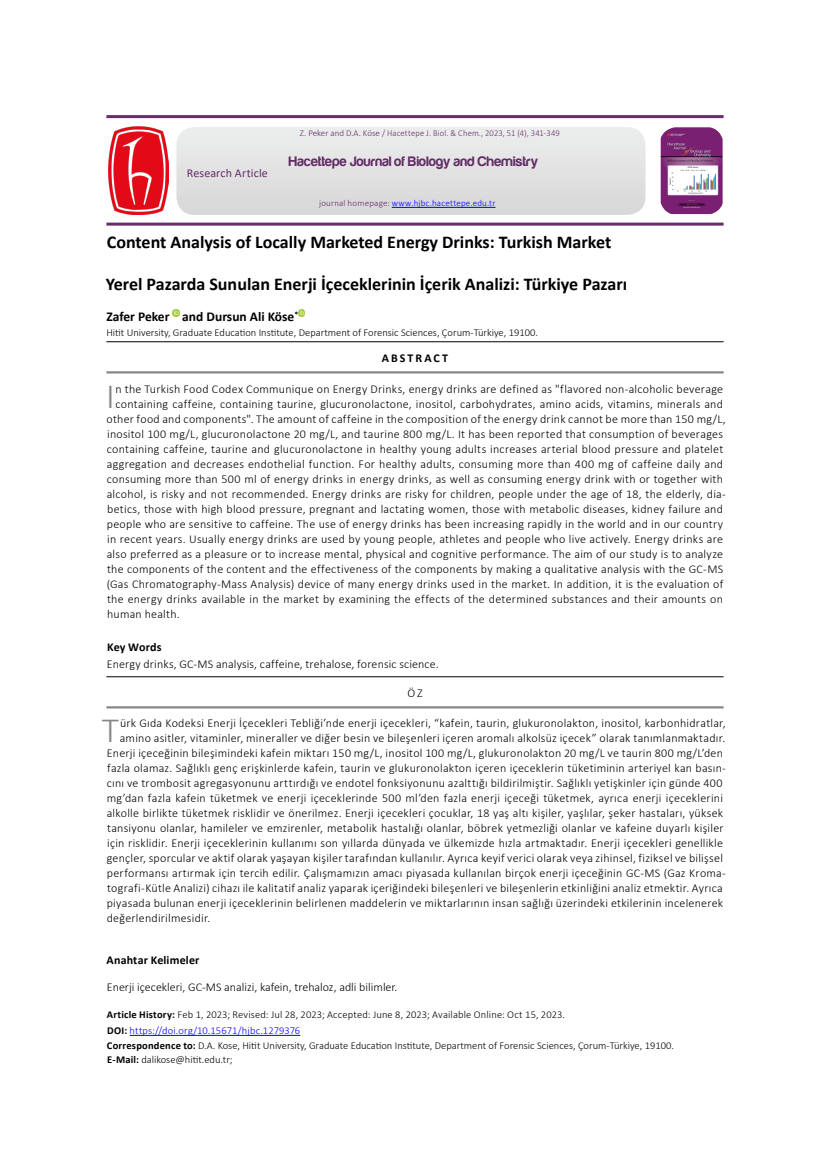
<style>
.page{position:relative;width:830px;height:1170px;background:#fff}
.page>*{position:absolute;margin:0;border:0;box-sizing:border-box;transform-origin:0 0}
.t1{font:300 35.7px "Calibri";color:#878787}
.t2{font:700 18px "Calibri";color:#000}
.t3{font:14.25px "Harabara";letter-spacing:.015em;color:#642e68}
.t4{font:700 13.5px "Calibri";color:#000}
.t5{font:300 12px "Calibri";letter-spacing:.02em;color:#000}
.t6{font:300 12px "Calibri";color:#000}
.t7{font:700 12px "Calibri";letter-spacing:.015em;color:#000}
.t8{font:12px "Calibri";letter-spacing:.015em;color:#642e68}
.t9{font:700 12px "Calibri";letter-spacing:.17em;color:#000}
.t10{font:300 10.5px/16.5px "Calibri";color:#000}
.t11{font:300 9px "Calibri";letter-spacing:.015em;color:#642e68}
.t12{font:300 9px "Calibri";letter-spacing:.02em;color:#00f}
.s1{color:#642e68}
.s2{font-weight:700}
.s3{color:#00f}
</style>
<div class="page">
<svg style="left:172px;top:310px;width:7px;height:6px"></svg>
<svg style="left:298px;top:310px;width:7px;height:6px"></svg>
<hr style="left:106px;top:676px;width:617px;height:1px;background:#000">
<hr style="left:106px;top:706px;width:617px;height:2px;background:#878787">
<hr style="left:106px;top:341px;width:617px;height:1px;background:#000">
<hr style="left:106px;top:371px;width:617px;height:2px;background:#878787">
<hr style="left:129px;top:1034px;width:68px;height:1px;background:#00f">
<hr style="left:197px;top:1034px;width:103px;height:1px;background:#00f">
<img style="left:108px;top:127px;width:60px;height:88px">
<img style="left:660px;top:127px;width:62px;height:87px">
<hr style="left:106px;top:115px;width:617px;height:3px;background:#642e68">
<hr style="left:106px;top:222px;width:617px;height:3px;background:#642e68">
<hr style="left:391px;top:207px;width:104px;height:1px;background:#00f">
<p class="t8" style="left:187px;top:165px;width:83px">Research Article</p>
<p class="t11" style="left:300px;top:127px;width:261px">Z. Peker and D.A. Köse / Hacettepe J. Biol. &amp; Chem., 2023, 51 (4), 341-349</p>
<p class="t3" style="left:289px;top:154px;width:251px">Hacettepe Journal of Biology and Chemistry</p>
<p class="t12" style="left:319px;top:198px;width:178px"><span class="s1">journal homepage:</span> www.hjbc.hacettepe.edu.tr</p>
<h2 class="t2" style="left:107px;top:229px;width:505px">Content Analysis of Locally Marketed Energy Drinks: Turkish Market</h2>
<h2 class="t2" style="left:106px;top:271px;width:522px">Yerel Pazarda Sunulan Enerji İçeceklerinin İçerik Analizi: Türkiye Pazarı</h2>
<p class="t4" style="left:106px;top:307px;width:193px">Zafer Peker and Dursun Ali Köse<sup>*</sup></p>
<p class="t10" style="left:106px;top:324px;width:433px">Hitit University, Graduate Education Institute, Department of Forensic Sciences, Çorum-Türkiye, 19100.</p>
<p class="t9" style="left:381px;top:349px;width:68px">ABSTRACT</p>
<h1 class="t1" style="left:106px;top:374px;width:10px">I</h1>
<p class="t5" style="left:115px;top:381px;width:608px">n the Turkish Food Codex Communique on Energy Drinks, energy drinks are defined as "flavored non-alcoholic beverage</p>
<p class="t5" style="left:115px;top:396px;width:608px">containing caffeine, containing taurine, glucuronolactone, inositol, carbohydrates, amino acids, vitamins, minerals and</p>
<p class="t5" style="left:106px;top:411px;width:620px">other food and components". The amount of caffeine in the composition of the energy drink cannot be more than 150 mg/L,</p>
<p class="t5" style="left:107px;top:426px;width:617px">inositol 100 mg/L, glucuronolactone 20 mg/L, and taurine 800 mg/L. It has been reported that consumption of beverages</p>
<p class="t5" style="left:107px;top:441px;width:617px">containing caffeine, taurine and glucuronolactone in healthy young adults increases arterial blood pressure and platelet</p>
<p class="t5" style="left:107px;top:456px;width:617px">aggregation and decreases endothelial function. For healthy adults, consuming more than 400 mg of caffeine daily and</p>
<p class="t5" style="left:107px;top:471px;width:617px">consuming more than 500 ml of energy drinks in energy drinks, as well as consuming energy drink with or together with</p>
<p class="t5" style="left:107px;top:486px;width:620px">alcohol, is risky and not recommended. Energy drinks are risky for children, people under the age of 18, the elderly, dia-</p>
<p class="t5" style="left:107px;top:501px;width:617px">betics, those with high blood pressure, pregnant and lactating women, those with metabolic diseases, kidney failure and</p>
<p class="t5" style="left:107px;top:516px;width:617px">people who are sensitive to caffeine. The use of energy drinks has been increasing rapidly in the world and in our country</p>
<p class="t5" style="left:107px;top:531px;width:617px">in recent years. Usually energy drinks are used by young people, athletes and people who live actively. Energy drinks are</p>
<p class="t5" style="left:107px;top:546px;width:617px">also preferred as a pleasure or to increase mental, physical and cognitive performance. The aim of our study is to analyze</p>
<p class="t5" style="left:107px;top:561px;width:617px">the components of the content and the effectiveness of the components by making a qualitative analysis with the GC-MS</p>
<p class="t5" style="left:107px;top:576px;width:617px">(Gas Chromatography-Mass Analysis) device of many energy drinks used in the market. In addition, it is the evaluation of</p>
<p class="t5" style="left:107px;top:591px;width:617px">the energy drinks available in the market by examining the effects of the determined substances and their amounts on</p>
<p class="t5" style="left:107px;top:606px;width:74px">human health.</p>
<p class="t7" style="left:107px;top:638px;width:56px">Key Words</p>
<p class="t5" style="left:107px;top:656px;width:333px">Energy drinks, GC-MS analysis, caffeine, trehalose, forensic science.</p>
<p class="t5" style="left:407px;top:685px;width:17px">ÖZ</p>
<h1 class="t1" style="left:102px;top:707px;width:19px">T</h1>
<p class="t5" style="left:120px;top:715px;width:607px">ürk Gıda Kodeksi Enerji İçecekleri Tebliği’nde enerji içecekleri, “kafein, taurin, glukuronolakton, inositol, karbonhidratlar,</p>
<p class="t5" style="left:120px;top:730px;width:606px">amino asitler, vitaminler, mineraller ve diğer besin ve bileşenleri içeren aromalı alkolsüz içecek” olarak tanımlanmaktadır.</p>
<p class="t5" style="left:107px;top:745px;width:617px">Enerji içeceğinin bileşimindeki kafein miktarı 150 mg/L, inositol 100 mg/L, glukuronolakton 20 mg/L ve taurin 800 mg/L’den</p>
<p class="t5" style="left:107px;top:760px;width:620px">fazla olamaz. Sağlıklı genç erişkinlerde kafein, taurin ve glukuronolakton içeren içeceklerin tüketiminin arteriyel kan basın-</p>
<p class="t5" style="left:107px;top:775px;width:617px">cını ve trombosit agregasyonunu arttırdığı ve endotel fonksiyonunu azalttığı bildirilmiştir. Sağlıklı yetişkinler için günde 400</p>
<p class="t5" style="left:107px;top:790px;width:617px">mg’dan fazla kafein tüketmek ve enerji içeceklerinde 500 ml’den fazla enerji içeceği tüketmek, ayrıca enerji içeceklerini</p>
<p class="t5" style="left:107px;top:805px;width:617px">alkolle birlikte tüketmek risklidir ve önerilmez. Enerji içecekleri çocuklar, 18 yaş altı kişiler, yaşlılar, şeker hastaları, yüksek</p>
<p class="t5" style="left:107px;top:820px;width:617px">tansiyonu olanlar, hamileler ve emzirenler, metabolik hastalığı olanlar, böbrek yetmezliği olanlar ve kafeine duyarlı kişiler</p>
<p class="t5" style="left:107px;top:835px;width:617px">için risklidir. Enerji içeceklerinin kullanımı son yıllarda dünyada ve ülkemizde hızla artmaktadır. Enerji içecekleri genellikle</p>
<p class="t5" style="left:107px;top:850px;width:617px">gençler, sporcular ve aktif olarak yaşayan kişiler tarafından kullanılır. Ayrıca keyif verici olarak veya zihinsel, fiziksel ve bilişsel</p>
<p class="t5" style="left:107px;top:865px;width:620px">performansı artırmak için tercih edilir. Çalışmamızın amacı piyasada kullanılan birçok enerji içeceğinin GC-MS (Gaz Kroma-</p>
<p class="t5" style="left:107px;top:880px;width:617px">tografi-Kütle Analizi) cihazı ile kalitatif analiz yaparak içeriğindeki bileşenleri ve bileşenlerin etkinliğini analiz etmektir. Ayrıca</p>
<p class="t5" style="left:107px;top:895px;width:617px">piyasada bulunan enerji içeceklerinin belirlenen maddelerin ve miktarlarının insan sağlığı üzerindeki etkilerinin incelenerek</p>
<p class="t5" style="left:107px;top:910px;width:105px">değerlendirilmesidir.</p>
<p class="t7" style="left:106px;top:951px;width:94px">Anahtar Kelimeler</p>
<p class="t6" style="left:107px;top:979px;width:292px">Enerji içecekleri, GC-MS analizi, kafein, trehaloz, adli bilimler.</p>
<p class="t10" style="left:107px;top:1005px;width:459px"><span class="s2">Article History:</span> Feb 1, 2023; Revised: Jul 28, 2023; Accepted: June 8, 2023; Available Online: Oct 15, 2023.<br><span class="s2">DOI:</span> <span class="s3">https://doi.org/10.15671/hjbc.1279376</span></p>
<p class="t10" style="left:107px;top:1038px;width:568px;line-height:13.5px"><span class="s2">Correspondence to:</span> D.A. Kose, Hitit University, Graduate Education Institute, Department of Forensic Sciences, Çorum-Türkiye, 19100.<br><span class="s2">E-Mail:</span> dalikose@hitit.edu.tr;</p>
</div>
